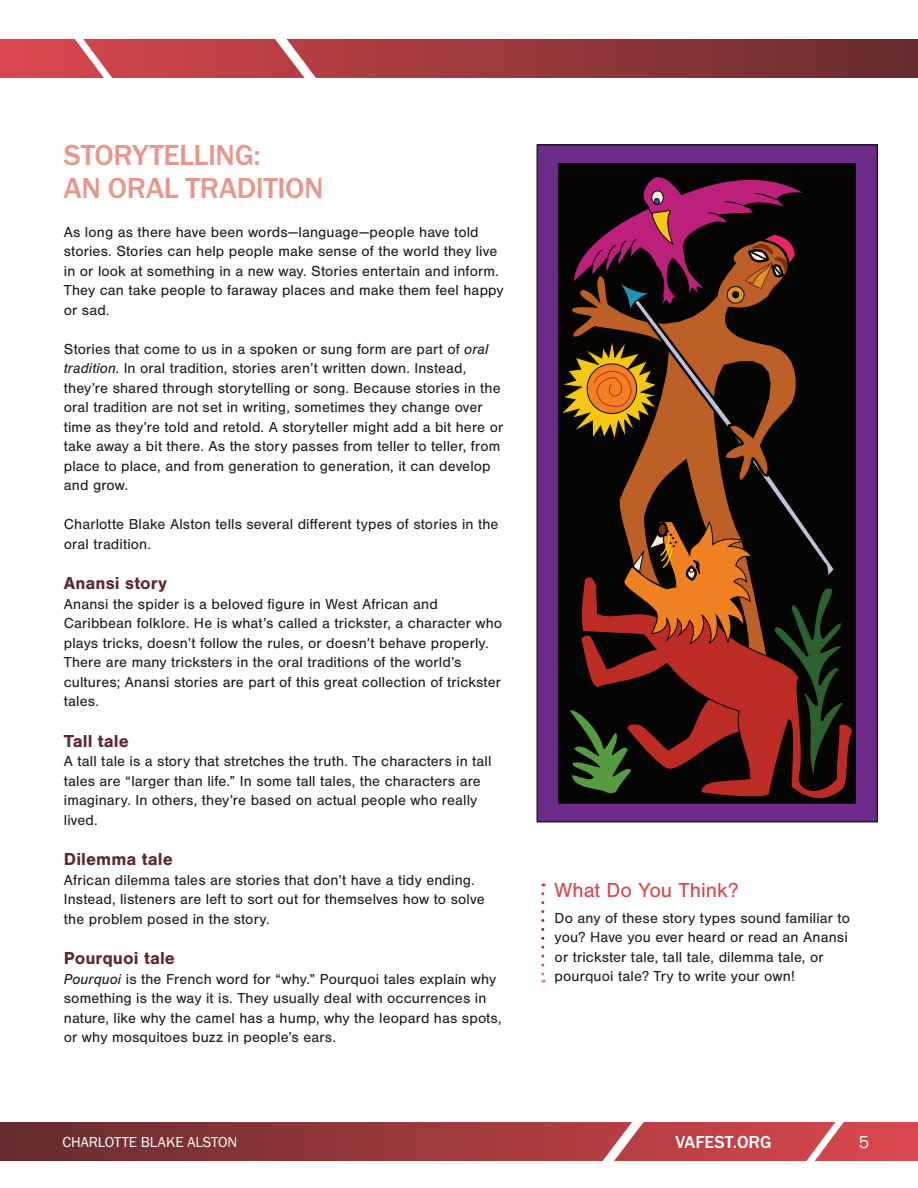
<style>
.page{position:relative;width:918px;height:1188px;background:#fff}
.page>*{position:absolute;margin:0;border:0;box-sizing:border-box;transform-origin:0 0}
.t1{font:500 30px/33px "Franklin Gothic URW";letter-spacing:-.015em;color:#e8968a}
.t2{font:21px "Nimbus San";color:#d8474d}
.t3{font:700 18px "Nimbus San";color:#5c2a2c}
.t4{font:500 18px "Franklin Gothic URW";color:#fff}
.t5{font:18px "Franklin Gothic URW Boo";color:#fff}
.t6{font:15px/19.5px "Nimbus San";letter-spacing:.01em;color:#231f20}
.t7{font:15px "Franklin Gothic URW Boo";color:#fff}
.s1{font-style:italic}
</style>
<div class="page">
<svg style="left:0;top:1122px;width:918px;height:39px;background:#a13d42"></svg>
<svg style="left:0;top:39px;width:918px;height:39px;background:#a13e42"></svg>
<div style="left:537px;top:145px;width:340px;height:677px;background:#6c2b89"></div>
<div style="left:559px;top:163px;width:297px;height:640px;background:#040503"></div>
<svg style="left:639px;top:446px;width:126px;height:11px"></svg>
<svg style="left:716px;top:725px;width:136px;height:74px"></svg>
<svg style="left:570px;top:457px;width:276px;height:337px"></svg>
<svg style="left:560px;top:175px;width:243px;height:271px"></svg>
<svg style="left:541px;top:894px;width:3px;height:89px"></svg>
<p class="t1" style="left:64px;top:138px;width:261px">STORYTELLING:<br>AN ORAL TRADITION</p>
<p class="t6" style="left:64px;top:222px;width:441px">As long as there have been words—language—people have told stories. Stories can help people make sense of the world they live in or look at something in a new way. Stories entertain and inform.<br>They can take people to faraway places and make them feel happy or sad.</p>
<p class="t6" style="left:64px;top:339px;width:441px">Stories that come to us in a spoken or sung form are part of <span class="s1">oral tradition</span>. In oral tradition, stories aren’t written down. Instead, they’re shared through storytelling or song. Because stories in the oral tradition are not set in writing, sometimes they change over time as they’re told and retold. A storyteller might add a bit here or take away a bit there. As the story passes from teller to teller, from place to place, and from generation to generation, it can develop and grow.</p>
<p class="t6" style="left:64px;top:515px;width:436px">Charlotte Blake Alston tells several different types of stories in the oral tradition.</p>
<p class="t3" style="left:64px;top:573px;width:105px">Anansi story</p>
<p class="t6" style="left:64px;top:594px;width:440px">Anansi the spider is a beloved figure in West African and Caribbean folklore. He is what’s called a trickster, a character who plays tricks, doesn’t follow the rules, or doesn’t behave properly.<br>There are many tricksters in the oral traditions of the world’s cultures; Anansi stories are part of this great collection of trickster tales.</p>
<p class="t3" style="left:64px;top:731px;width:67px">Tall tale</p>
<p class="t6" style="left:64px;top:752px;width:429px">A tall tale is a story that stretches the truth. The characters in tall tales are “larger than life.” In some tall tales, the characters are imaginary. In others, they’re based on actual people who really lived.</p>
<p class="t3" style="left:64px;top:849px;width:111px">Dilemma tale</p>
<p class="t6" style="left:64px;top:870px;width:422px">African dilemma tales are stories that don’t have a tidy ending.<br>Instead, listeners are left to sort out for themselves how to solve the problem posed in the story.</p>
<p class="t3" style="left:64px;top:948px;width:113px">Pourquoi tale</p>
<p class="t6" style="left:64px;top:969px;width:439px"><span class="s1">Pourquoi</span> is the French word for “why.” Pourquoi tales explain why something is the way it is. They usually deal with occurrences in nature, like why the camel has a hump, why the leopard has spots, or why mosquitoes buzz in people’s ears.</p>
<p class="t2" style="left:555px;top:878px;width:185px">What Do You Think?</p>
<p class="t6" style="left:555px;top:908px;width:297px">Do any of these story types sound familiar to you? Have you ever heard or read an Anansi or trickster tale, tall tale, dilemma tale, or pourquoi tale? Try to write your own!</p>
<p class="t7" style="left:62px;top:1133px;width:177px">CHARLOTTE BLAKE ALSTON</p>
<p class="t4" style="left:676px;top:1130px;width:98px">VAFEST.ORG</p>
<p class="t5" style="left:859px;top:1130px;width:12px">5</p>
</div>
